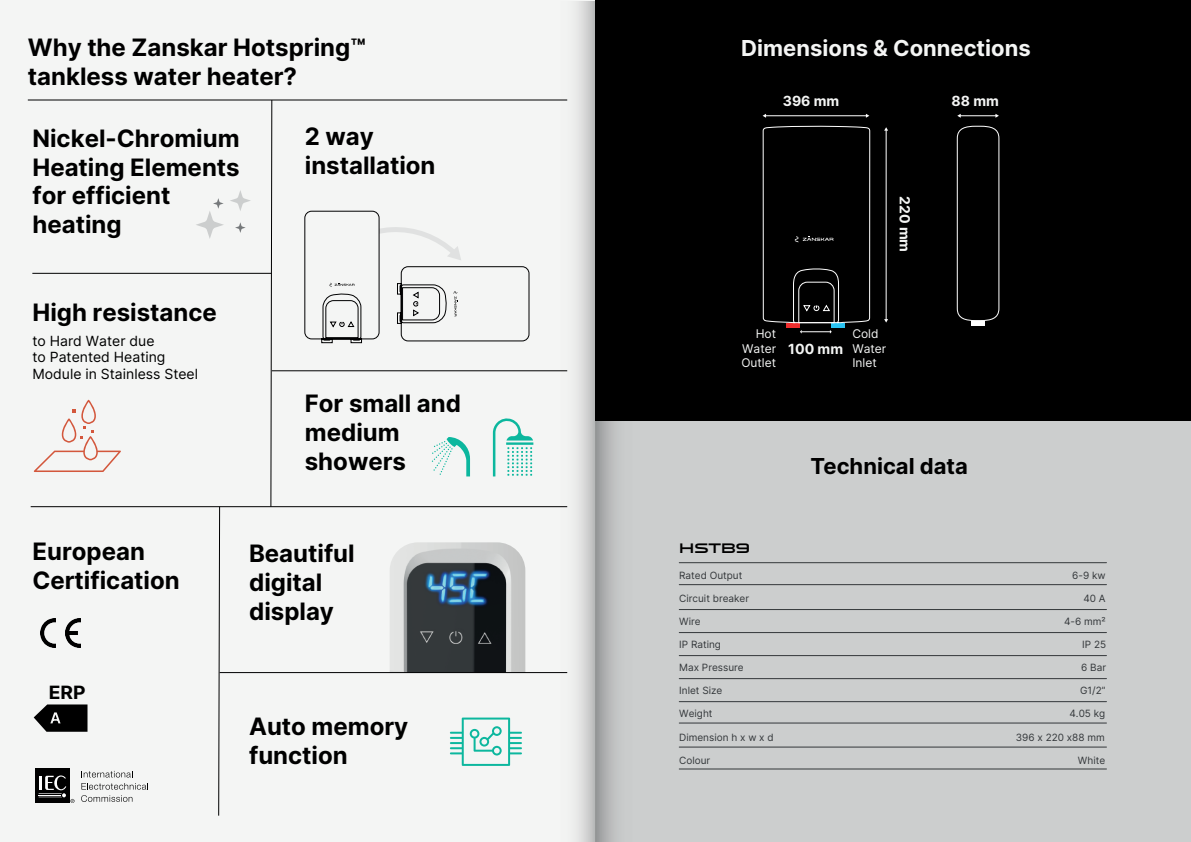
<style>
.page{position:relative;width:1191px;height:842px;background:#fff}
.page>*{position:absolute;margin:0;border:0;box-sizing:border-box;transform-origin:0 0}
.t1{font:700 24px/28.8px "Inter";color:#000}
.t2{font:700 22px "Inter";color:#f4f5f4}
.t3{font:700 22px "Inter";color:#000}
.t4{font:700 18.3px "Inter";color:#000;scale:1.05 1}
.t5{font:14px/16.8px "Inter V";color:#000}
.t6{font:700 14px "Inter";color:#f4f5f4}
.t7{font:14px "Venera 900";color:#000;scale:1.05 1}
.t8{font:12px/14.4px "Inter";color:#f4f5f4;text-align:justify}
.t9{font:10px "Inter V";color:#33373a}
</style>
<div class="page">
<div style="left:0;top:0;width:596px;height:842px;background:#f4f5f4"></div>
<svg style="left:304px;top:211px;width:225px;height:132px"></svg>
<hr style="left:32px;top:273px;width:239px;height:1px;background:#000001">
<hr style="left:31px;top:506px;width:536px;height:1px;background:#000001">
<svg style="left:218px;top:506px;width:3px;height:310px"></svg>
<svg style="left:270px;top:100px;width:3px;height:408px"></svg>
<hr style="left:28px;top:99px;width:539px;height:1px;background:#000001">
<img style="left:40px;top:619px;width:40px;height:28px">
<svg style="left:81px;top:771px;width:52px;height:6px"></svg>
<svg style="left:81px;top:783px;width:67px;height:19px"></svg>
<div style="left:35px;top:769px;width:34px;height:34px;background:#000"></div>
<svg style="left:39px;top:775px;width:36px;height:28px"></svg>
<div style="left:595px;top:0;width:596px;height:421px;background:#000"></div>
<hr style="left:765px;top:115px;width:101px;height:1px;background:#fff">
<hr style="left:960px;top:115px;width:36px;height:1px;background:#fff">
<svg style="left:995px;top:114px;width:4px;height:4px"></svg>
<hr style="left:885px;top:130px;width:1px;height:190px;background:#fff">
<svg style="left:884px;top:127px;width:4px;height:4px"></svg>
<svg style="left:956px;top:126px;width:43px;height:200px"></svg>
<svg style="left:762px;top:126px;width:108px;height:208px"></svg>
<hr style="left:793px;top:322px;width:45px;height:1px;background:#fff">
<div style="left:595px;top:421px;width:596px;height:421px;background:#cccece"></div>
<hr style="left:679px;top:562px;width:427px;height:1px;background:#33373a">
<hr style="left:679px;top:584px;width:427px;height:1px;background:#33373a">
<hr style="left:679px;top:609px;width:427px;height:1px;background:#33373a">
<hr style="left:679px;top:632px;width:427px;height:1px;background:#33373a">
<hr style="left:679px;top:655px;width:427px;height:1px;background:#33373a">
<hr style="left:679px;top:678px;width:427px;height:1px;background:#33373a">
<hr style="left:679px;top:701px;width:427px;height:1px;background:#33373a">
<hr style="left:679px;top:723px;width:427px;height:1px;background:#33373a">
<hr style="left:679px;top:747px;width:427px;height:1px;background:#33373a">
<hr style="left:679px;top:769px;width:427px;height:1px;background:#33373a">
<img style="left:390px;top:542px;width:135px;height:130px">
<hr style="left:220px;top:672px;width:347px;height:1px;background:#000001">
<svg style="left:450px;top:717px;width:72px;height:49px"></svg>
<svg style="left:34px;top:400px;width:87px;height:72px"></svg>
<svg style="left:230px;top:190px;width:21px;height:21px"></svg>
<svg style="left:196px;top:198px;width:28px;height:41px"></svg>
<svg style="left:235px;top:222px;width:11px;height:11px"></svg>
<hr style="left:272px;top:370px;width:295px;height:1px;background:#000001">
<svg style="left:432px;top:437px;width:38px;height:39px"></svg>
<svg style="left:493px;top:418px;width:40px;height:58px"></svg>
<svg style="left:34px;top:704px;width:53px;height:28px"></svg>
<svg style="left:546px;top:1px;width:70px;height:841px"></svg>
<p class="t1" style="left:28px;top:32px;width:339px">Why the Zanskar Hotspring™ tankless water heater?</p>
<p class="t1" style="left:32px;top:123px;width:209px">Nickel-Chromium<br>Heating Elements for efficient heating</p>
<p class="t1" style="left:305px;top:121px;width:132px">2 way installation</p>
<p class="t1" style="left:32px;top:297px;width:186px">High resistance</p>
<p class="t5" style="left:32px;top:332px;width:167px">to Hard Water due<br>to Patented Heating<br>Module in Stainless Steel</p>
<p class="t1" style="left:305px;top:388px;width:158px">For small and medium showers</p>
<p class="t1" style="left:32px;top:537px;width:149px">European<br>Certification</p>
<p class="t1" style="left:249px;top:538px;width:107px">Beautiful digital display</p>
<p class="t4" style="left:49px;top:678px;width:37px">ERP</p>
<p class="t1" style="left:249px;top:711px;width:161px">Auto memory function</p>
<p class="t2" style="left:741px;top:32px;width:291px">Dimensions &amp; Connections</p>
<p class="t6" style="left:782px;top:90px;width:58px">396 mm</p>
<p class="t6" style="left:951px;top:90px;width:49px">88 mm</p>
<p class="t6" style="left:915px;top:196px;width:58px;rotate:90deg">220 mm</p>
<p class="t8" style="left:741px;top:326px;width:36px;text-indent:14px">Hot Water Outlet</p>
<p class="t8" style="left:852px;top:326px;width:35px;text-align:left">Cold<br>Water<br>Inlet</p>
<p class="t6" style="left:788px;top:339px;width:56px">100 mm</p>
<p class="t7" style="left:679px;top:539px;width:69px">HSTB9</p>
<p class="t9" style="left:679px;top:568px;width:65px">Rated Output</p>
<p class="t9" style="left:679px;top:591px;width:71px">Circuit breaker</p>
<p class="t9" style="left:679px;top:614px;width:23px">Wire</p>
<p class="t9" style="left:679px;top:637px;width:43px">IP Rating</p>
<p class="t9" style="left:679px;top:660px;width:66px">Max Pressure</p>
<p class="t9" style="left:679px;top:683px;width:45px">Inlet Size</p>
<p class="t9" style="left:679px;top:706px;width:35px">Weight</p>
<p class="t9" style="left:679px;top:730px;width:96px">Dimension h x w x d</p>
<p class="t9" style="left:679px;top:753px;width:33px">Colour</p>
<p class="t3" style="left:810px;top:450px;width:159px">Technical data</p>
<p class="t9" style="left:1072px;top:568px;width:35px">6-9 kw</p>
<p class="t9" style="left:1083px;top:591px;width:24px">40 A</p>
<p class="t9" style="left:1064px;top:614px;width:43px">4-6 mm²</p>
<p class="t9" style="left:1082px;top:637px;width:25px">IP 25</p>
<p class="t9" style="left:1081px;top:660px;width:26px">6 Bar</p>
<p class="t9" style="left:1080px;top:683px;width:27px">G1/2”</p>
<p class="t9" style="left:1069px;top:706px;width:37px">4.05 kg</p>
<p class="t9" style="left:1015px;top:730px;width:90px">396 x 220 x88 mm</p>
<p class="t9" style="left:1078px;top:753px;width:29px">White</p>
</div>
